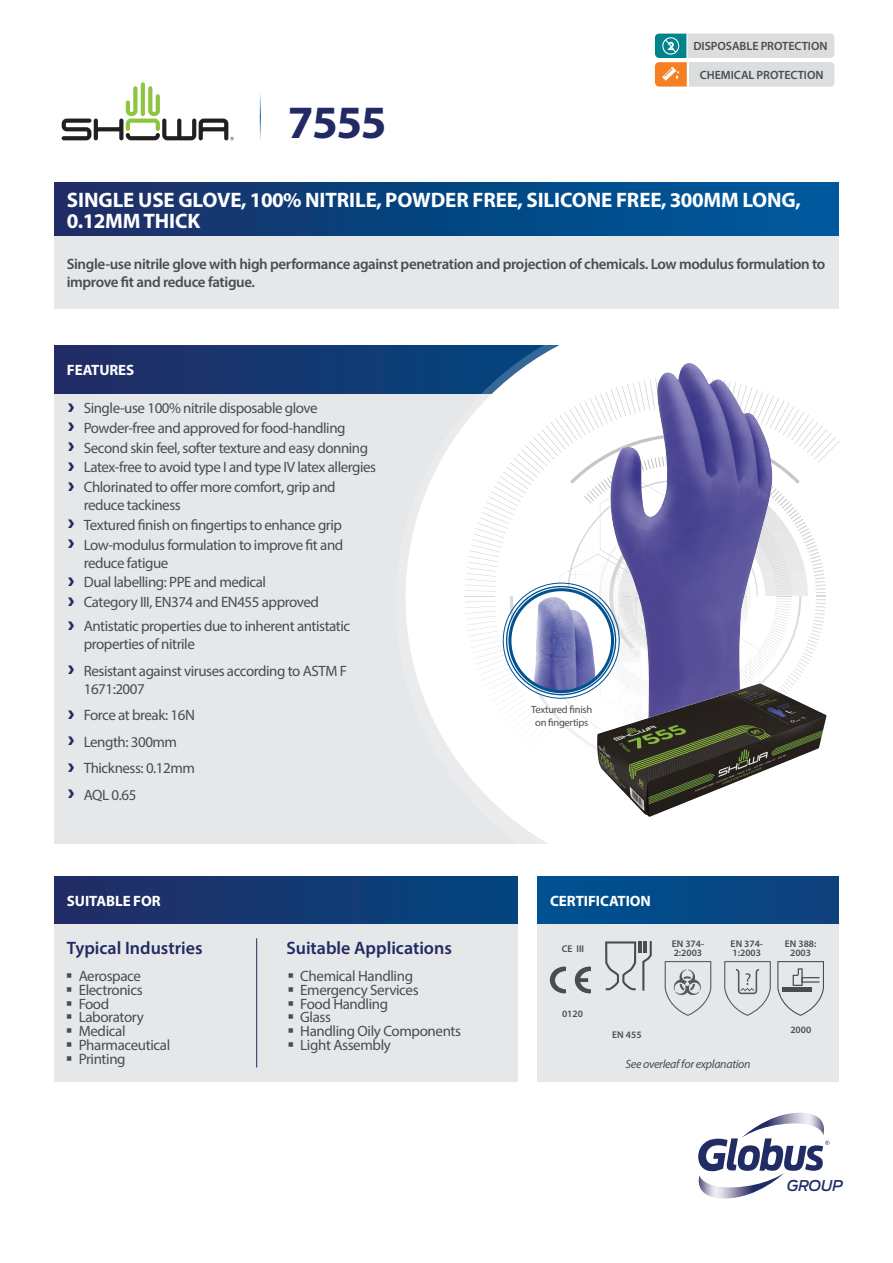
<style>
.page{position:relative;width:893px;height:1263px;background:#fff}
.page>*{position:absolute;margin:0;border:0;box-sizing:border-box;transform-origin:0 0}
.PRODUCT_NAME{font:700 46.5px "Myriad Pro";color:#222a64}
.SHORT_DESCRIPTION{font:700 21px/21px "Myriad Pro";letter-spacing:-.005em;color:#fff}
.PANEL_SUB-HEAD{font:600 18px "Myriad Pro";color:#222a64}
.t1{font:15px/18px "Myriad Pro";letter-spacing:-.03em;color:#4b4c4d}
.LONG_DESCRIPTION{font:600 15px/18px "Myriad Pro";letter-spacing:-.025em;color:#4b4c4d}
.PANEL_HEADING{font:700 15px "Myriad Pro";letter-spacing:-.005em;color:#fff}
.t2{font:italic 500 14.85px "Antenna";letter-spacing:-.005em;color:#212b64}
.t3{font:600 12px "Myriad Pro";letter-spacing:-.005em;color:#4b4c4d}
.t4{font:italic 12px "Myriad Pro";letter-spacing:-.025em;color:#4b4c4d}
.Standard_Product_Tex{font:10.5px "Myriad Pro";letter-spacing:-.025em;color:#4b4c4d}
.CERTIFICATION_TEXT{font:600 9.75px/9px "Myriad Pro";color:#4b4c4d}
</style>
<div class="page">
<div style="left:54px;top:393px;width:778px;height:451px;background:#e6e7e9"></div>
<div style="left:54px;top:346px;width:586px;height:48px;background:#1b356e"></div>
<div style="left:54px;top:924px;width:463px;height:158px;background:#e6e7e9"></div>
<hr style="left:256px;top:938px;width:1px;height:129px;background:#222a64">
<div style="left:54px;top:876px;width:463px;height:48px;background:linear-gradient(to right,#242c64,#034580)"></div>
<svg style="left:141px;top:82px;width:4px;height:34px"></svg>
<svg style="left:62px;top:86px;width:172px;height:54px"></svg>
<hr style="left:260px;top:91px;width:1px;height:50px;background:#005292">
<svg style="left:395px;top:345px;width:437px;height:499px;fill:#fff"></svg>
<div style="left:537px;top:876px;width:302px;height:48px;background:#034987"></div>
<div style="left:537px;top:924px;width:302px;height:158px;background:#e6e7e9"></div>
<svg style="left:605px;top:941px;width:47px;height:49px"></svg>
<svg style="left:665px;top:961px;width:46px;height:55px"></svg>
<svg style="left:724px;top:961px;width:47px;height:55px"></svg>
<svg style="left:575px;top:966px;width:16px;height:27px"></svg>
<svg style="left:550px;top:966px;width:16px;height:27px"></svg>
<div style="left:653px;top:32px;width:183px;height:27px;background:#dcdddf;border-radius:6px"></div>
<div style="left:652px;top:30px;width:185px;height:31px;border:3px solid #fff;border-radius:6px"></div>
<div style="left:653px;top:61px;width:183px;height:27px;background:#dcdddf;border-radius:6px"></div>
<div style="left:652px;top:59px;width:185px;height:31px;border:3px solid #fff;border-radius:6px"></div>
<svg style="left:655px;top:33px;width:35px;height:54px;background:#a0a383"></svg>
<div style="left:54px;top:183px;width:785px;height:53px;background:linear-gradient(to right,#1b2d64,#005c9f)"></div>
<div style="left:54px;top:236px;width:785px;height:72px;background:#e6e7e9"></div>
<svg style="left:698px;top:1113px;width:132px;height:86px"></svg>
<svg style="left:777px;top:961px;width:47px;height:55px"></svg>
<div style="left:635px;top:669px;width:9px;height:177px;background:#fff"></div>
<div style="left:618px;top:593px;width:18px;height:253px;background:#fff"></div>
<hr style="left:675px;top:687px;width:3px;height:159px;background:#231f20">
<hr style="left:669px;top:637px;width:3px;height:209px;background:#231f20">
<div style="left:658px;top:649px;width:8px;height:197px;background:#fff"></div>
<div style="left:646px;top:642px;width:18px;height:204px;background:#fff"></div>
<svg style="left:465px;top:377px;width:375px;height:449px;background:#cecddc"></svg>
<hr style="left:734px;top:588px;width:1px;height:128px;background:#231f20;border-radius:50%">
<hr style="left:733px;top:593px;width:1px;height:159px;background:#231f20;border-radius:50%">
<svg style="left:569px;top:548px;width:114px;height:114px"></svg>
<svg style="left:634px;top:703px;width:114px;height:114px;background:#555846"></svg>
<img style="left:657px;top:363px;width:31px;height:145px">
<img style="left:613px;top:683px;width:146px;height:46px">
<svg style="left:510px;top:590px;width:102px;height:102px;background:#a8add1"></svg>
<img style="left:537px;top:597px;width:18px;height:27px">
<div style="left:508px;top:588px;width:106px;height:105px;border:3px solid #005292;border-radius:50%"></div>
<p class="PRODUCT_NAME" style="left:288px;top:92px;width:101px">7555</p>
<p class="t3" style="left:693px;top:39px;width:136px">DISPOSABLE PROTECTION</p>
<p class="t3" style="left:700px;top:67px;width:125px">CHEMICAL PROTECTION</p>
<p class="SHORT_DESCRIPTION" style="left:67px;top:189px;width:736px">SINGLE USE GLOVE, 100% NITRILE, POWDER FREE, SILICONE FREE, 300MM LONG,<br>0.12MM THICK</p>
<p class="LONG_DESCRIPTION" style="left:67px;top:254px;width:760px">Single-use nitrile glove with high performance against penetration and projection of chemicals. Low modulus formulation to improve fit and reduce fatigue.</p>
<p class="PANEL_HEADING" style="left:67px;top:360px;width:69px">FEATURES</p>
<p class="t1" style="left:84px;top:399px;width:235px">Single-use 100% nitrile disposable glove</p>
<p class="t1" style="left:84px;top:419px;width:263px">Powder-free and approved for food-handling</p>
<p class="t1" style="left:84px;top:438px;width:286px">Second skin feel, softer texture and easy donning</p>
<p class="t1" style="left:84px;top:458px;width:294px">Latex-free to avoid type I and type IV latex allergies</p>
<p class="t1" style="left:84px;top:478px;width:253px">Chlorinated to offer more comfort, grip and reduce tackiness</p>
<p class="t1" style="left:84px;top:516px;width:260px">Textured finish on fingertips to enhance grip</p>
<p class="t1" style="left:84px;top:535px;width:261px">Low-modulus formulation to improve fit and reduce fatigue</p>
<p class="t1" style="left:84px;top:573px;width:184px">Dual labelling: PPE and medical</p>
<p class="t1" style="left:84px;top:593px;width:237px">Category III, EN374 and EN455 approved</p>
<p class="t1" style="left:84px;top:617px;width:268px">Antistatic properties due to inherent antistatic properties of nitrile</p>
<p class="t1" style="left:84px;top:661px;width:265px">Resistant against viruses according to ASTM F<br>1671:2007</p>
<p class="t1" style="left:84px;top:706px;width:113px">Force at break: 16N</p>
<p class="t1" style="left:84px;top:732px;width:95px">Length: 300mm</p>
<p class="t1" style="left:84px;top:759px;width:113px">Thickness: 0.12mm</p>
<p class="t1" style="left:84px;top:785px;width:54px">AQL 0.65</p>
<p class="Standard_Product_Tex" style="left:531px;top:703px;width:63px">Textured finish</p>
<p class="Standard_Product_Tex" style="left:535px;top:716px;width:55px">on fingertips</p>
<p class="PANEL_HEADING" style="left:67px;top:891px;width:95px">SUITABLE FOR</p>
<p class="PANEL_HEADING" style="left:550px;top:891px;width:102px">CERTIFICATION</p>
<p class="CERTIFICATION_TEXT" style="left:562px;top:944px;width:24px">CE III</p>
<p class="PANEL_SUB-HEAD" style="left:67px;top:936px;width:137px">Typical Industries</p>
<p class="PANEL_SUB-HEAD" style="left:286px;top:936px;width:167px">Suitable Applications</p>
<p class="CERTIFICATION_TEXT" style="left:672px;top:939px;width:34px">EN 374-<br>2:2003</p>
<p class="CERTIFICATION_TEXT" style="left:731px;top:939px;width:34px">EN 374-<br>1:2003</p>
<p class="t1" style="left:79px;top:967px;width:64px">Aerospace</p>
<p class="t1" style="left:79px;top:980px;width:66px">Electronics</p>
<p class="t1" style="left:79px;top:994px;width:32px">Food</p>
<p class="t1" style="left:79px;top:1008px;width:67px">Laboratory</p>
<p class="t1" style="left:79px;top:1022px;width:48px">Medical</p>
<p class="t1" style="left:79px;top:1036px;width:93px">Pharmaceutical</p>
<p class="t1" style="left:79px;top:1049px;width:49px">Printing</p>
<p class="t1" style="left:300px;top:967px;width:114px">Chemical Handling</p>
<p class="t1" style="left:300px;top:980px;width:120px">Emergency Services</p>
<p class="t1" style="left:300px;top:994px;width:90px">Food Handling</p>
<p class="t1" style="left:300px;top:1008px;width:32px">Glass</p>
<p class="t1" style="left:300px;top:1022px;width:162px">Handling Oily Components</p>
<p class="t1" style="left:300px;top:1036px;width:92px">Light Assembly</p>
<p class="CERTIFICATION_TEXT" style="left:562px;top:1009px;width:22px">0120</p>
<p class="CERTIFICATION_TEXT" style="left:612px;top:1029px;width:31px">EN 455</p>
<p class="t4" style="left:625px;top:1057px;width:127px">See overleaf for explanation</p>
<p class="CERTIFICATION_TEXT" style="left:785px;top:939px;width:33px;text-align:center">EN 388:<br>2003</p>
<p class="CERTIFICATION_TEXT" style="left:790px;top:1025px;width:22px">2000</p>
<p class="t2" style="left:787px;top:1177px;width:58px">GROUP</p>
</div>
